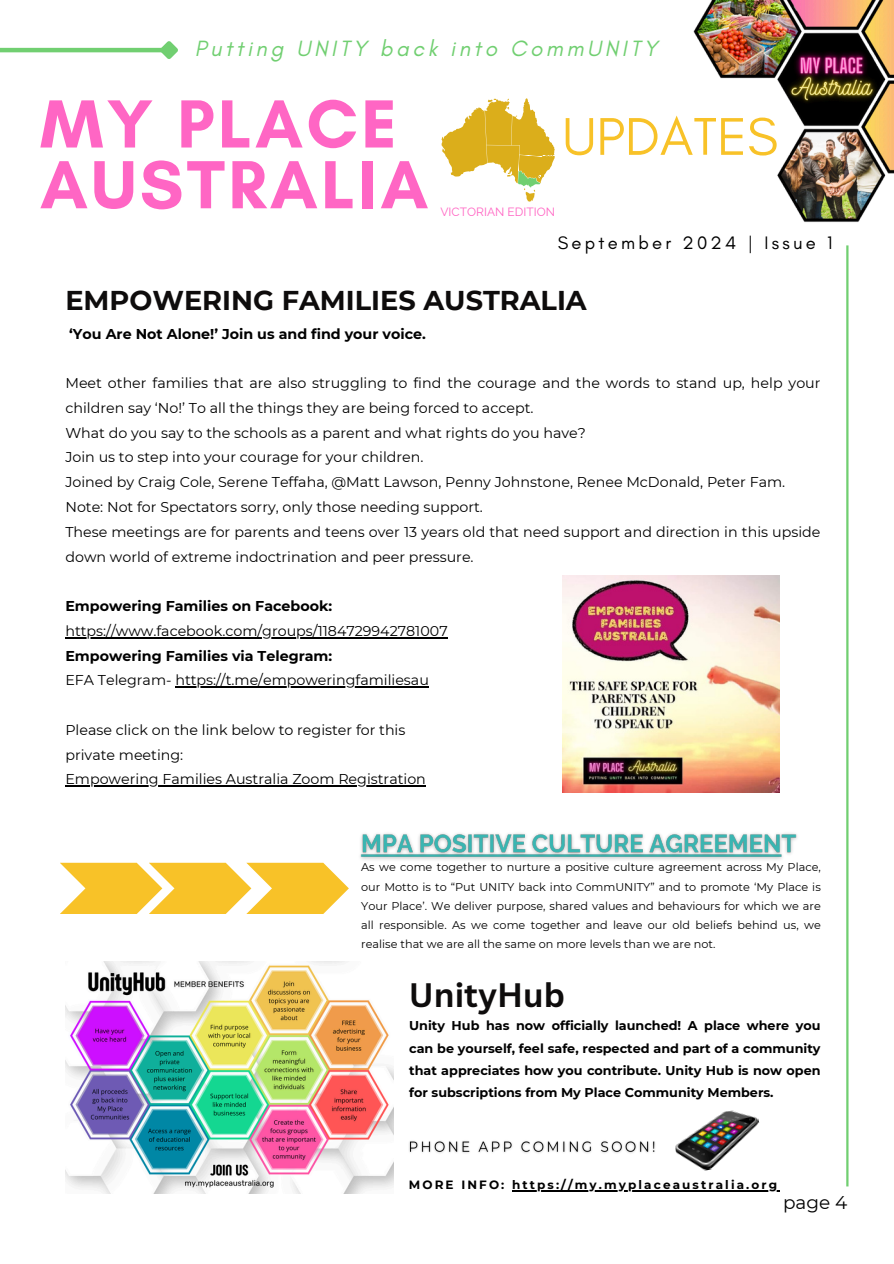
<style>
.page{position:relative;width:894px;height:1264px;background:#fff}
.page>*{position:absolute;margin:0;border:0;box-sizing:border-box;transform-origin:0 0}
.t1{font:700 69.3px/60.8px "Glacial Indifference";letter-spacing:.05em;color:#ff66c4}
.t2{font:54px "Glacial Indifference";color:#f8c228}
.t3{font:700 33px "Canva Sans";color:#0e0c0c}
.t4{font:700 27.15px "Montserrat";color:#0e0c0c}
.t5{font:italic 22.5px "Glacial Indifference";letter-spacing:.155em;color:#71cf71}
.t6{font:18.45px "Glacial Indifference";letter-spacing:.175em;color:#000}
.t7{font:18.45px "Montserrat";color:#000}
.t8{font:14.25px/24.8px "Montserrat";color:#000}
.t9{font:700 14.25px "Montserrat";color:#000}
.t10{font:700 12.75px/22.4px "Montserrat";color:#000;text-align:justify}
.t11{font:700 12px "Montserrat";letter-spacing:.175em;color:#000}
.t12{font:12px "Raleway";color:#ff66c4}
.t13{font:11.25px/19.2px "Montserrat";color:#000;text-align:justify}
</style>
<div class="page">
<img style="left:554px;top:0;width:339px;height:272px">
<svg style="left:441px;top:98px;width:113px;height:104px"></svg>
<hr style="left:846px;top:245px;width:2px;height:941px;background:#71cf71">
<hr style="left:65px;top:637px;width:382px;height:1px;background:#000">
<hr style="left:175px;top:686px;width:254px;height:1px;background:#000">
<hr style="left:65px;top:785px;width:361px;height:1px;background:#000">
<img style="left:562px;top:575px;width:217px;height:217px">
<hr style="left:0;top:48px;width:163px;height:4px;background:#71cf71">
<svg style="left:156px;top:41px;width:22px;height:18px"></svg>
<img style="left:65px;top:961px;width:328px;height:232px">
<img style="left:409px;top:1141px;width:246px;height:12px">
<img style="left:675px;top:1110px;width:85px;height:61px">
<hr style="left:512px;top:1190px;width:267px;height:1px;background:#000">
<svg style="left:60px;top:862px;width:289px;height:52px"></svg>
<img style="left:360px;top:833px;width:437px;height:27px">
<p class="t5" style="left:195px;top:34px;width:464px">Putting UNITY back into CommUNITY</p>
<p class="t1" style="left:40px;top:93px;width:389px">MY PLACE<br>AUSTRALIA</p>
<p class="t2" style="left:562px;top:103px;width:217px">UPDATES</p>
<p class="t12" style="left:440px;top:205px;width:116px">VICTORIAN EDITION</p>
<p class="t6" style="left:557px;top:231px;width:276px">September 2024 | Issue 1</p>
<p class="t4" style="left:65px;top:283px;width:522px">EMPOWERING FAMILIES AUSTRALIA</p>
<h6 class="t9" style="left:69px;top:325px;width:358px">‘You Are Not Alone!’ Join us and find your voice.</h6>
<h1 class="t8" style="left:65px;top:371px;width:756px">Meet other families that are also struggling to find the courage and the words to stand up, help your children say ‘No!’ To all the things they are being forced to accept.</h1>
<p class="t8" style="left:65px;top:420px;width:521px">What do you say to the schools as a parent and what rights do you have?</p>
<h2 class="t8" style="left:65px;top:445px;width:359px">Join us to step into your courage for your children.</h2>
<p class="t8" style="left:65px;top:470px;width:721px">Joined by Craig Cole, Serene Teffaha, @Matt Lawson, Penny Johnstone, Renee McDonald, Peter Fam.</p>
<h4 class="t8" style="left:65px;top:494px;width:419px">Note: Not for Spectators sorry, only those needing support.</h4>
<p class="t8" style="left:65px;top:519px;width:756px">These meetings are for parents and teens over 13 years old that need support and direction in this upside down world of extreme indoctrination and peer pressure.</p>
<p class="t9" style="left:65px;top:597px;width:268px">Empowering Families on Facebook:</p>
<p class="t8" style="left:65px;top:618px;width:384px">https://www.facebook.com/groups/1184729942781007</p>
<p class="t9" style="left:65px;top:646px;width:268px">Empowering Families via Telegram:</p>
<p class="t8" style="left:65px;top:668px;width:365px">EFA Telegram- https://t.me/empoweringfamiliesau</p>
<p class="t8" style="left:65px;top:717px;width:341px">Please click on the link below to register for this</p>
<p class="t8" style="left:65px;top:742px;width:119px">private meeting:</p>
<p class="t8" style="left:65px;top:767px;width:362px">Empowering Families Australia Zoom Registration</p>
<p class="t13" style="left:361px;top:857px;width:461px">As we come together to nurture a positive culture agreement across My Place, our Motto is to “Put UNITY back into CommUNITY” and to promote ‘My Place is Your Place’. We deliver purpose, shared values and behaviours for which we are all responsible. As we come together and leave our old beliefs behind us, we realise that we are all the same on more levels than we are not.</p>
<p class="t3" style="left:409px;top:972px;width:158px">UnityHub</p>
<p class="t10" style="left:409px;top:1014px;width:413px">Unity Hub has now officially launched! A place where you can be yourself, feel safe, respected and part of a community that appreciates how you contribute. Unity Hub is now open for subscriptions from My Place Community Members.</p>
<p class="t11" style="left:409px;top:1177px;width:97px">MORE INFO:</p>
<h3 class="t11" style="left:512px;top:1177px;width:266px">https://my.myplaceaustralia.org</h3>
<p class="t7" style="left:782px;top:1191px;width:66px">page 4</p>
</div>
